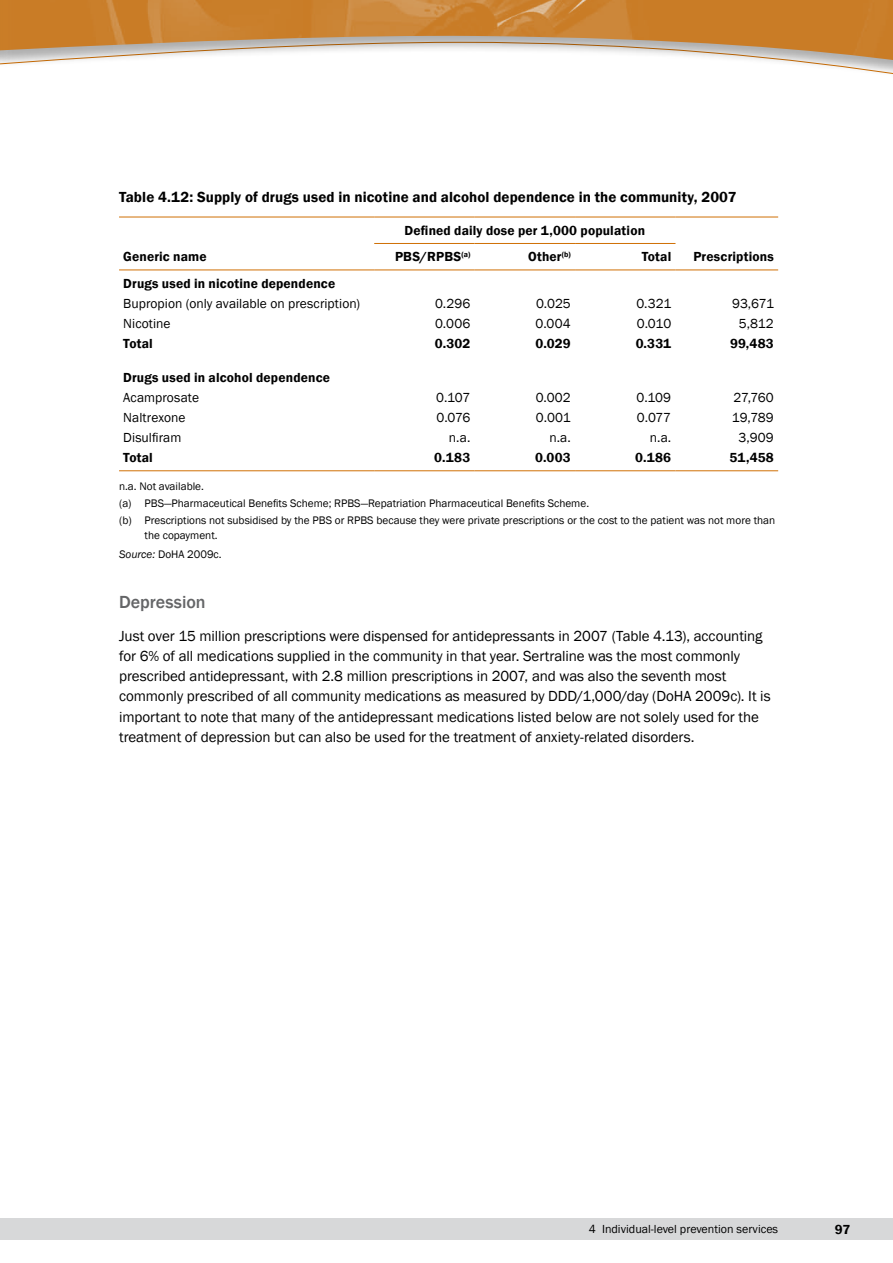
<style>
.page{position:relative;width:893px;height:1263px;background:#fff}
.page>*{position:absolute;margin:0;border:0;box-sizing:border-box;transform-origin:0 0}
.t1{font:500 18px "Franklin Gothic";color:#646567}
.t2{font:15px/20.2px "Franklin Gothic";letter-spacing:-.005em;color:#000}
.t3{font:600 15px "Franklin Gothic";letter-spacing:.005em;color:#000}
.t4{font:600 13.5px/26.4px "Franklin Gothic";letter-spacing:.01em;color:#000}
.t5{font:13.5px "Franklin Gothic";letter-spacing:.005em;color:#000}
.t6{font:12px "Franklin Gothic";color:#000}
.t7{font:11.25px/17.4px "Franklin Gothic";color:#000}
.t8{font:600 7.8px "Franklin Gothic";color:#000}
.s1{font-style:italic}
</style>
<div class="page">
<div style="left:0;top:1218px;width:893px;height:22px;background:#d7d8d9"></div>
<img style="left:0;top:0;width:893px;height:42px">
<svg style="left:0;top:42px;width:893px;height:32px"></svg>
<hr style="left:119px;top:217px;width:255px;height:1px;background:#d07005">
<hr style="left:119px;top:270px;width:255px;height:1px;background:#d07005">
<hr style="left:374px;top:217px;width:101px;height:1px;background:#d07005">
<hr style="left:475px;top:217px;width:100px;height:1px;background:#d07005">
<hr style="left:575px;top:217px;width:100px;height:1px;background:#d07005">
<hr style="left:675px;top:217px;width:103px;height:1px;background:#d07005">
<hr style="left:675px;top:270px;width:103px;height:1px;background:#d07005">
<hr style="left:374px;top:243px;width:101px;height:1px;background:#d07005">
<hr style="left:475px;top:243px;width:100px;height:1px;background:#d07005">
<hr style="left:575px;top:243px;width:100px;height:1px;background:#d07005">
<hr style="left:374px;top:270px;width:101px;height:1px;background:#d07005">
<hr style="left:475px;top:270px;width:100px;height:1px;background:#d07005">
<hr style="left:575px;top:270px;width:100px;height:1px;background:#d07005">
<hr style="left:119px;top:470px;width:255px;height:1px;background:#d07005">
<hr style="left:374px;top:470px;width:101px;height:1px;background:#d07005">
<hr style="left:475px;top:470px;width:100px;height:1px;background:#d07005">
<hr style="left:575px;top:470px;width:100px;height:1px;background:#d07005">
<hr style="left:675px;top:470px;width:103px;height:1px;background:#d07005">
<p class="t3" style="left:119px;top:188px;width:619px">Table 4.12: Supply of drugs used in nicotine and alcohol dependence in the community, 2007</p>
<p class="t4" style="left:123px;top:244px;width:85px">Generic name</p>
<p class="t4" style="left:395px;top:217px;width:252px;text-indent:10px">Defined daily dose per 1,000 population<br>PBS/RPBS</p>
<p class="t8" style="left:462px;top:249px;width:10px">(a)</p>
<p class="t4" style="left:528px;top:244px;width:44px">Other<sup>(b)</sup></p>
<p class="t4" style="left:642px;top:244px;width:31px">Total</p>
<p class="t4" style="left:693px;top:244px;width:82px">Prescriptions</p>
<p class="t4" style="left:123px;top:270px;width:213px">Drugs used in nicotine dependence</p>
<p class="t5" style="left:123px;top:295px;width:238px">Bupropion (only available on prescription)</p>
<p class="t5" style="left:435px;top:295px;width:37px">0.296</p>
<p class="t5" style="left:536px;top:295px;width:36px">0.025</p>
<p class="t5" style="left:636px;top:295px;width:36px">0.321</p>
<p class="t5" style="left:732px;top:295px;width:43px">93,671</p>
<p class="t5" style="left:123px;top:315px;width:49px">Nicotine</p>
<p class="t5" style="left:435px;top:315px;width:37px">0.006</p>
<p class="t5" style="left:535px;top:315px;width:37px">0.004</p>
<p class="t5" style="left:637px;top:315px;width:36px">0.010</p>
<p class="t5" style="left:739px;top:315px;width:37px">5,812</p>
<p class="t4" style="left:123px;top:331px;width:31px">Total</p>
<p class="t4" style="left:435px;top:331px;width:37px">0.302</p>
<p class="t4" style="left:535px;top:331px;width:37px">0.029</p>
<p class="t4" style="left:636px;top:331px;width:37px">0.331</p>
<p class="t4" style="left:730px;top:331px;width:45px">99,483</p>
<p class="t4" style="left:123px;top:364px;width:208px">Drugs used in alcohol dependence</p>
<p class="t5" style="left:123px;top:389px;width:77px">Acamprosate</p>
<p class="t5" style="left:436px;top:389px;width:36px">0.107</p>
<p class="t5" style="left:536px;top:389px;width:37px">0.002</p>
<p class="t5" style="left:636px;top:389px;width:36px">0.109</p>
<p class="t5" style="left:734px;top:389px;width:42px">27,760</p>
<p class="t5" style="left:123px;top:409px;width:64px">Naltrexone</p>
<p class="t5" style="left:436px;top:409px;width:35px">0.076</p>
<p class="t5" style="left:536px;top:409px;width:36px">0.001</p>
<p class="t5" style="left:637px;top:409px;width:36px">0.077</p>
<p class="t5" style="left:732px;top:409px;width:43px">19,789</p>
<p class="t5" style="left:123px;top:429px;width:60px">Disulfiram</p>
<p class="t5" style="left:449px;top:429px;width:23px">n.a.</p>
<p class="t5" style="left:549px;top:429px;width:23px">n.a.</p>
<p class="t5" style="left:650px;top:429px;width:23px">n.a.</p>
<p class="t5" style="left:738px;top:429px;width:37px">3,909</p>
<p class="t4" style="left:123px;top:445px;width:31px">Total</p>
<p class="t4" style="left:434px;top:445px;width:38px">0.183</p>
<p class="t4" style="left:535px;top:445px;width:37px">0.003</p>
<p class="t4" style="left:635px;top:445px;width:38px">0.186</p>
<p class="t4" style="left:729px;top:445px;width:46px">51,458</p>
<p class="t7" style="left:119px;top:477px;width:658px">n.a. Not available.<br>(a) PBS—Pharmaceutical Benefits Scheme; RPBS—Repatriation Pharmaceutical Benefits Scheme.<br>(b) Prescriptions not subsidised by the PBS or RPBS because they were private prescriptions or the cost to the patient was not more than</p>
<p class="t7" style="left:119px;top:525px;width:104px;line-height:19.5px;text-indent:26px">the copayment.<br><span class="s1">Source:</span> DoHA 2009c.</p>
<p class="t1" style="left:119px;top:590px;width:88px">Depression</p>
<p class="t2" style="left:119px;top:626px;width:653px">Just over 15 million prescriptions were dispensed for antidepressants in 2007 (Table 4.13), accounting for 6% of all medications supplied in the community in that year. Sertraline was the most commonly prescribed antidepressant, with 2.8 million prescriptions in 2007, and was also the seventh most commonly prescribed of all community medications as measured by DDD/1,000/day (DoHA 2009c). It is important to note that many of the antidepressant medications listed below are not solely used for the treatment of depression but can also be used for the treatment of anxiety-related disorders.</p>
<p class="t6" style="left:589px;top:1221px;width:191px">4 Individual-level prevention services</p>
<p class="t4" style="left:835px;top:1216px;width:17px">97</p>
</div>
